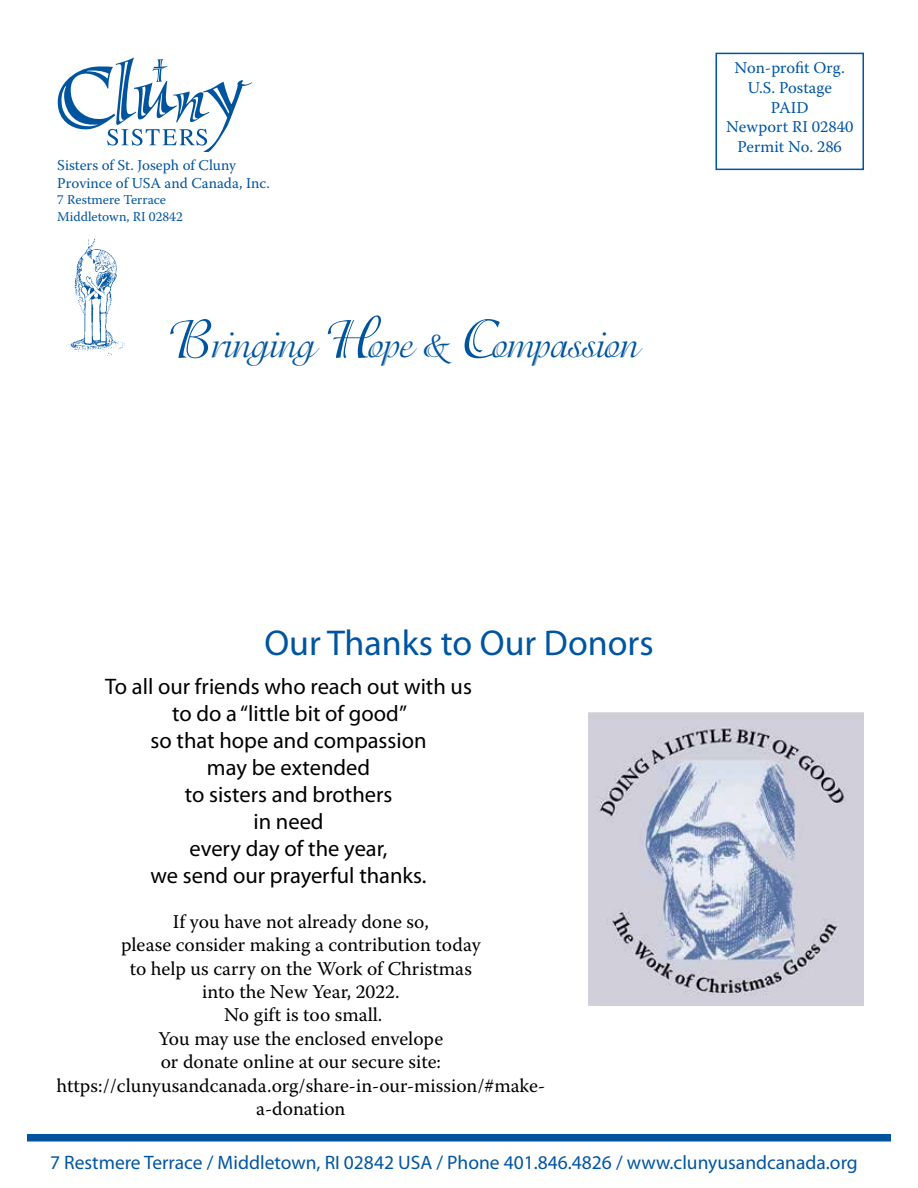
<style>
.page{position:relative;width:918px;height:1188px;background:#fff}
.page>*{position:absolute;margin:0;border:0;box-sizing:border-box;transform-origin:0 0}
.t1{font:36px "Isadora";letter-spacing:-.03em;color:#00549e}
.t2{font:36px "Myriad Pro";color:#0055a1}
.t3{font:22.5px/27px "Myriad Pro";color:#000;text-align:center}
.t4{font:19.5px/23.4px "Warnock Pro";color:#000;text-align:center}
.t5{font:19.5px "Myriad Pro";color:#0055a1}
.t6{font:16.5px/19.8px "Warnock Pro";color:#0055a1;text-align:center}
.t7{font:15px/18px "Warnock Pro";color:#00549e}
.t8{font:13.5px/16.2px "Warnock Pro";color:#00549e}
.s1{font-size:60px}
</style>
<div class="page">
<div style="left:27px;top:1134px;width:864px;height:8px;background:#00549e;border:2px solid #0055a1"></div>
<img style="left:66px;top:235px;width:59px;height:121px">
<svg style="left:58px;top:57px;width:194px;height:95px"></svg>
<div style="left:716px;top:53px;width:148px;height:117px;border:2px solid #0055a1"></div>
<img style="left:588px;top:712px;width:276px;height:294px">
<p class="t7" style="left:57px;top:156px;width:214px">Sisters of St. Joseph of Cluny<br>Province of USA and Canada, Inc.</p>
<p class="t8" style="left:57px;top:192px;width:127px">7 Restmere Terrace<br>Middletown, RI 02842</p>
<h1 class="t1" style="left:167px;top:326px;width:474px"><span class="s1">B</span>ringing <span class="s1">H</span>ope &amp; <span class="s1">C</span>ompassion</h1>
<p class="t6" style="left:726px;top:57px;width:129px">Non-profit Org.<br>U.S. Postage<br>PAID<br>Newport RI 02840<br>Permit No. 286</p>
<h1 class="t2" style="left:264px;top:621px;width:391px">Our Thanks to Our Donors</h1>
<p class="t3" style="left:105px;top:673px;width:368px">To all our friends who reach out with us to do a “little bit of good”<br>so that hope and compassion<br>may be extended<br>to sisters and brothers<br>in need<br>every day of the year,<br>we send our prayerful thanks.</p>
<p class="t4" style="left:56px;top:909px;width:490px">If you have not already done so,<br>please consider making a contribution today<br>to help us carry on the Work of Christmas<br>into the New Year, 2022.<br>No gift is too small.<br>You may use the enclosed envelope<br>or donate online at our secure site: https://clunyusandcanada.org/share-in-our-mission/#make&shy;a-donation</p>
<p class="t5" style="left:50px;top:1150px;width:809px">7 Restmere Terrace / Middletown, RI 02842 USA / Phone 401.846.4826 / www.clunyusandcanada.org</p>
</div>
